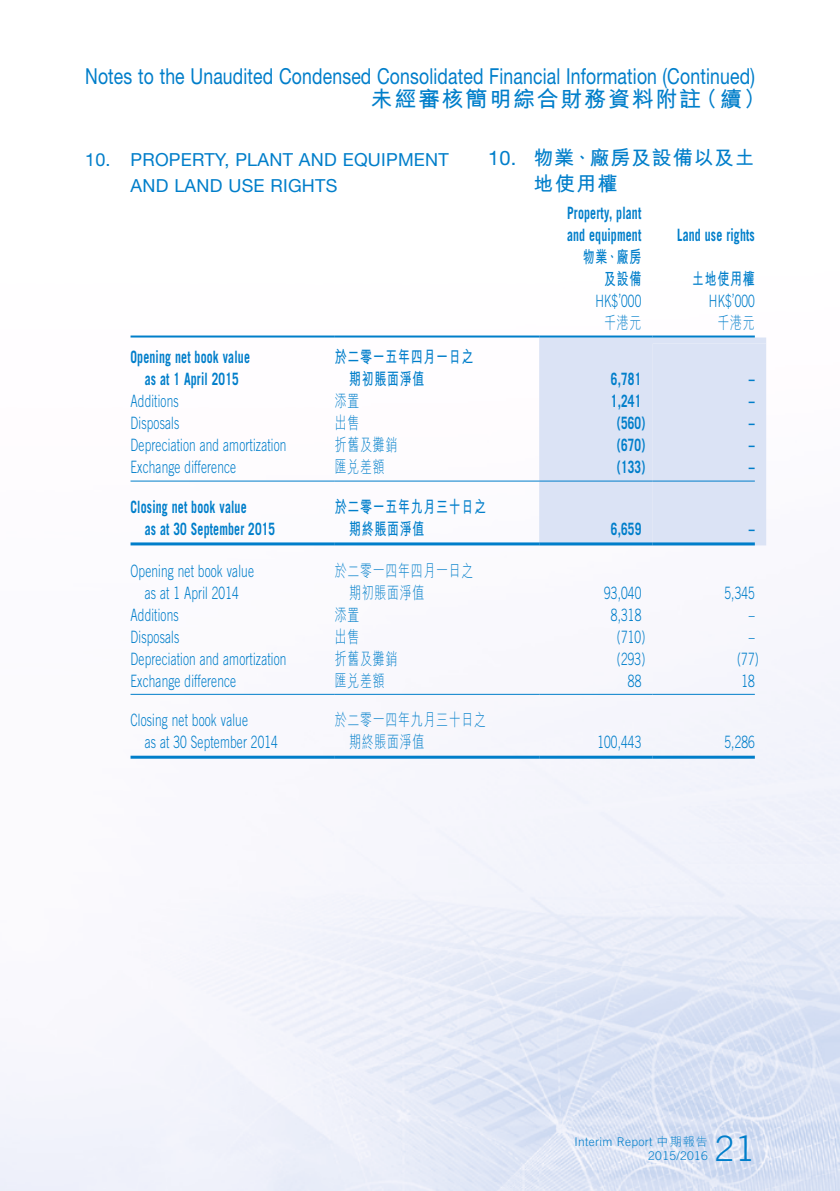
<style>
.page{position:relative;width:840px;height:1191px;background:#fff}
.page>*{position:absolute;margin:0;border:0;box-sizing:border-box;transform-origin:0 0}
.t1{font:300 35px "Trade Gothic LT Std";color:#007eca}
.t2{font:22px "Helvetica Neue LT Std";letter-spacing:.01em;color:#007eca;scale:.8 1}
.t3{font:700 22px "M Hei HK";letter-spacing:.08em;color:#007eca}
.C_Heading_1{font:700 20px/26px "M Hei HK";letter-spacing:.035em;color:#007eca}
.Heading_1{font:18px/26px "Helvetica Neue LT Std";letter-spacing:.015em;color:#007eca}
.Body_Text{font:300 17px/22px "Trade Gothic LT Std";letter-spacing:.015em;color:#007eca;text-align:center;scale:.7 1}
.Body_Text-2{font:700 17px/22px "Trade Gothic LT Std";letter-spacing:.015em;color:#007eca;text-align:center;scale:.7 1}
.Body_Text-3{font:300 17px/22px "M Hei HK";letter-spacing:.065em;color:#007eca;scale:.7 1}
.Body_Text-4{font:700 17px/22px "M Hei HK";letter-spacing:.065em;color:#007eca;scale:.7 1}
.t4{font:300 12px/14px "Trade Gothic LT Std";letter-spacing:.03em;color:#007eca;text-align:right}
.s1{font-family:"Helvetica Neue LT Std";font-weight:400}
.s2{font-family:"M Hei HK"}
</style>
<div class="page">
<img style="left:0;top:335px;width:839px;height:856px">
<div style="left:539px;top:337px;width:226px;height:205px;background:#dbe3f5"></div>
<div style="left:652px;top:343px;width:113px;height:202px;background:#dbe3f5"></div>
<hr style="left:130px;top:335px;width:204px;height:2px;background:#007eca">
<hr style="left:334px;top:335px;width:205px;height:2px;background:#007eca">
<hr style="left:539px;top:335px;width:113px;height:2px;background:#007eca">
<hr style="left:652px;top:335px;width:102px;height:2px;background:#007eca">
<hr style="left:130px;top:480px;width:204px;height:1px;background:#007eca">
<hr style="left:334px;top:480px;width:205px;height:1px;background:#007eca">
<hr style="left:539px;top:480px;width:113px;height:1px;background:#007eca">
<hr style="left:652px;top:480px;width:102px;height:1px;background:#007eca">
<hr style="left:130px;top:542px;width:204px;height:3px;background:#007eca">
<hr style="left:334px;top:542px;width:205px;height:3px;background:#007eca">
<hr style="left:539px;top:542px;width:113px;height:3px;background:#007eca">
<hr style="left:652px;top:542px;width:102px;height:3px;background:#007eca">
<hr style="left:130px;top:694px;width:204px;height:1px;background:#007eca">
<hr style="left:334px;top:694px;width:205px;height:1px;background:#007eca">
<hr style="left:539px;top:694px;width:113px;height:1px;background:#007eca">
<hr style="left:652px;top:694px;width:102px;height:1px;background:#007eca">
<hr style="left:130px;top:755px;width:204px;height:3px;background:#007eca">
<hr style="left:334px;top:755px;width:205px;height:3px;background:#007eca">
<hr style="left:539px;top:755px;width:113px;height:3px;background:#007eca">
<hr style="left:652px;top:755px;width:102px;height:3px;background:#007eca">
<p class="t2" style="left:85px;top:63px;width:838px">Notes to the Unaudited Condensed Consolidated Financial Information (Continued)</p>
<p class="t3" style="left:370px;top:83px;width:396px">未經審核簡明綜合財務資料附註（續）</p>
<p class="C_Heading_1" style="left:533px;top:143px;width:223px;text-indent:-45px"><span class="s1">10.</span> 物業、廠房及設備以及土地使用權</p>
<p class="Heading_1" style="left:130px;top:146px;width:319px;text-indent:-45px">10. PROPERTY, PLANT AND EQUIPMENT<br>AND LAND USE RIGHTS</p>
<p class="Body_Text-2" style="left:130px;top:346px;width:172px">Opening net book value as at 1 April 2015</p>
<p class="Body_Text-4" style="left:349px;top:345px;width:179px;text-indent:-14px">於二零一五年四月一日之期初賬面淨值</p>
<p class="Body_Text-2" style="left:567px;top:202px;width:107px">Property, plant</p>
<p class="Body_Text-2" style="left:566px;top:224px;width:108px">and equipment</p>
<p class="Body_Text-2" style="left:677px;top:224px;width:112px">Land use rights</p>
<p class="Body_Text-4" style="left:582px;top:245px;width:85px">物業、廠房</p>
<p class="Body_Text-4" style="left:603px;top:267px;width:55px">及設備</p>
<p class="Body_Text-4" style="left:692px;top:267px;width:91px">土地使用權</p>
<p class="Body_Text" style="left:595px;top:290px;width:67px">HK$’000</p>
<p class="Body_Text" style="left:708px;top:290px;width:67px">HK$’000</p>
<p class="Body_Text-3" style="left:603px;top:312px;width:55px">千港元</p>
<p class="Body_Text-3" style="left:717px;top:312px;width:55px">千港元</p>
<p class="Body_Text-2" style="left:610px;top:368px;width:45px">6,781</p>
<p class="Body_Text-2" style="left:748px;top:368px;width:10px">–</p>
<p class="Body_Text" style="left:130px;top:390px;width:70px">Additions</p>
<p class="Body_Text-3" style="left:334px;top:390px;width:37px">添置</p>
<p class="Body_Text-2" style="left:610px;top:390px;width:45px">1,241</p>
<p class="Body_Text-2" style="left:748px;top:390px;width:10px">–</p>
<p class="Body_Text" style="left:130px;top:412px;width:71px">Disposals</p>
<p class="Body_Text-3" style="left:334px;top:412px;width:37px">出售</p>
<p class="Body_Text-2" style="left:616px;top:412px;width:42px">(560)</p>
<p class="Body_Text-2" style="left:748px;top:412px;width:10px">–</p>
<p class="Body_Text" style="left:130px;top:434px;width:224px">Depreciation and amortization</p>
<p class="Body_Text-3" style="left:334px;top:434px;width:91px">折舊及攤銷</p>
<p class="Body_Text-2" style="left:616px;top:434px;width:42px">(670)</p>
<p class="Body_Text-2" style="left:748px;top:434px;width:10px">–</p>
<p class="Body_Text" style="left:130px;top:456px;width:152px">Exchange difference</p>
<p class="Body_Text-3" style="left:334px;top:456px;width:73px">匯兌差額</p>
<p class="Body_Text-2" style="left:616px;top:456px;width:42px">(133)</p>
<p class="Body_Text-2" style="left:748px;top:456px;width:10px">–</p>
<p class="Body_Text-2" style="left:145px;top:495px;width:188px;text-align:left;text-indent:-14px">Closing net book value<br>as at 30 September 2015</p>
<p class="Body_Text-4" style="left:349px;top:494px;width:197px;text-indent:-14px">於二零一五年九月三十日之期終賬面淨值</p>
<p class="Body_Text-2" style="left:610px;top:517px;width:45px">6,659</p>
<p class="Body_Text-2" style="left:748px;top:517px;width:10px">–</p>
<p class="Body_Text" style="left:130px;top:559px;width:178px">Opening net book value as at 1 April 2014</p>
<p class="Body_Text-3" style="left:349px;top:559px;width:179px;text-indent:-14px">於二零一四年四月一日之期初賬面淨值</p>
<p class="Body_Text" style="left:603px;top:581px;width:55px">93,040</p>
<p class="Body_Text" style="left:724px;top:581px;width:45px">5,345</p>
<p class="Body_Text" style="left:130px;top:603px;width:70px">Additions</p>
<p class="Body_Text-3" style="left:334px;top:603px;width:37px">添置</p>
<p class="Body_Text" style="left:610px;top:603px;width:45px">8,318</p>
<p class="Body_Text" style="left:748px;top:603px;width:10px">–</p>
<p class="Body_Text" style="left:130px;top:625px;width:71px">Disposals</p>
<p class="Body_Text-3" style="left:334px;top:625px;width:37px">出售</p>
<p class="Body_Text" style="left:616px;top:625px;width:42px">(710)</p>
<p class="Body_Text" style="left:748px;top:625px;width:10px">–</p>
<p class="Body_Text" style="left:130px;top:647px;width:224px">Depreciation and amortization</p>
<p class="Body_Text-3" style="left:334px;top:647px;width:91px">折舊及攤銷</p>
<p class="Body_Text" style="left:616px;top:647px;width:42px">(293)</p>
<p class="Body_Text" style="left:736px;top:647px;width:32px">(77)</p>
<p class="Body_Text" style="left:130px;top:669px;width:152px">Exchange difference</p>
<p class="Body_Text-3" style="left:334px;top:669px;width:73px">匯兌差額</p>
<p class="Body_Text" style="left:627px;top:669px;width:21px">88</p>
<p class="Body_Text" style="left:741px;top:669px;width:21px">18</p>
<p class="Body_Text" style="left:145px;top:708px;width:192px;text-align:left;text-indent:-14px">Closing net book value<br>as at 30 September 2014</p>
<p class="Body_Text-3" style="left:349px;top:708px;width:197px;text-indent:-14px">於二零一四年九月三十日之期終賬面淨值</p>
<p class="Body_Text" style="left:597px;top:730px;width:64px">100,443</p>
<p class="Body_Text" style="left:724px;top:730px;width:45px">5,286</p>
<p class="t4" style="left:574px;top:1134px;width:135px">Interim Report <span class="s2">中期報告<br></span>2015/2016</p>
<h1 class="t1" style="left:714px;top:1128px;width:41px">21</h1>
</div>
